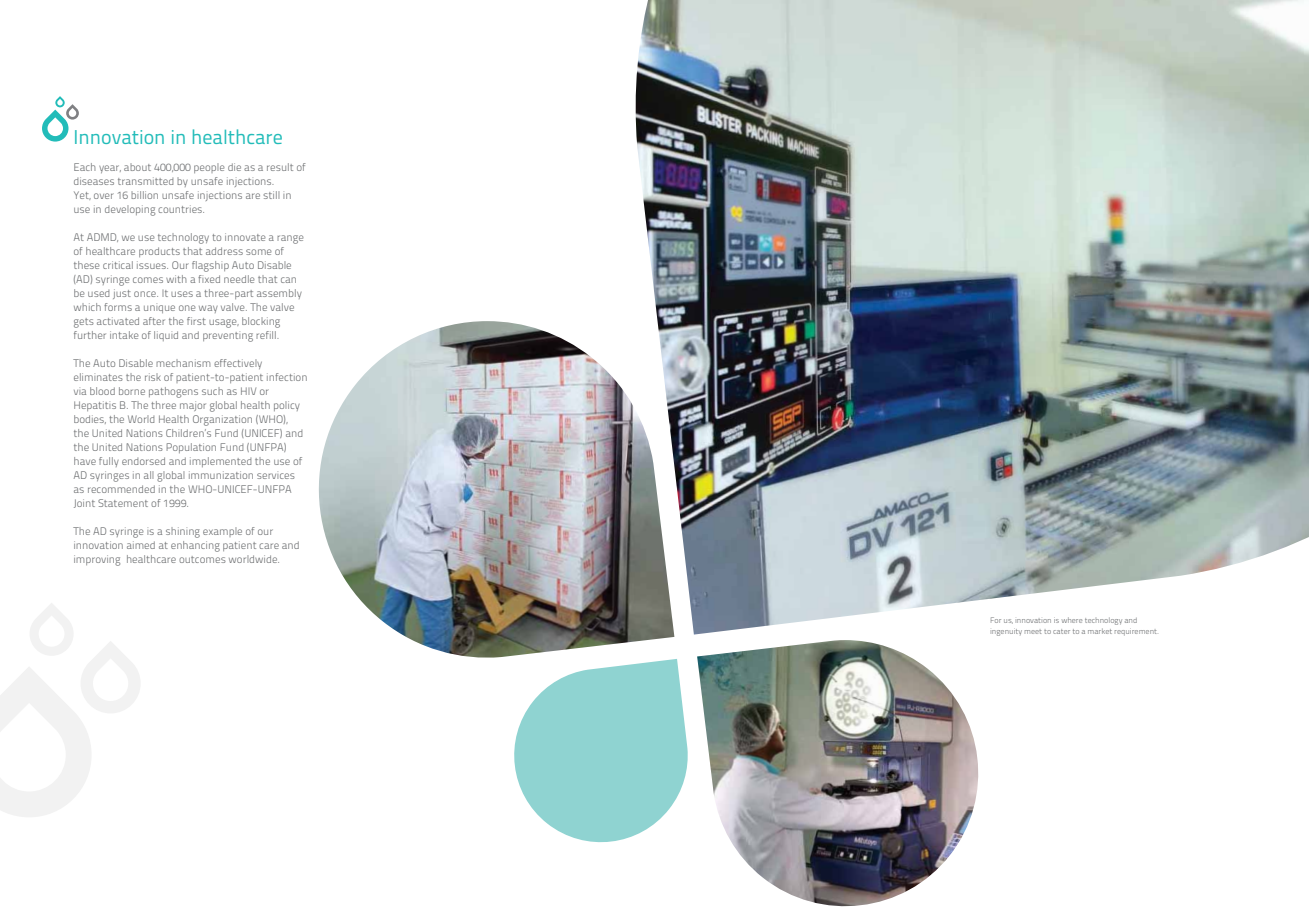
<style>
.page{position:relative;width:1309px;height:908px;background:#fff}
.page>*{position:absolute;margin:0;border:0;box-sizing:border-box;transform-origin:0 0}
.t1{font:20px "Titillium Text 22 L";color:#22bcb9}
.t2{font:300 11px/14px "Titillium Text 22 L";color:#6d6f71}
.t3{font:300 8px/12px "Titillium Text 22 L";color:#6d6f71}
</style>
<div class="page">
<img style="left:635px;top:0;width:674px;height:634px">
<img style="left:318px;top:321px;width:356px;height:337px">
<svg style="left:514px;top:659px;width:174px;height:184px"></svg>
<img style="left:697px;top:640px;width:282px;height:267px">
<svg style="left:42px;top:96px;width:37px;height:46px"></svg>
<svg style="left:0;top:603px;width:140px;height:214px"></svg>
<h1 class="t1" style="left:73px;top:130px;width:211px">Innovation in healthcare</h1>
<p class="t2" style="left:73px;top:162px;width:234px">Each year, about 400,000 people die as a result of diseases transmitted by unsafe injections.<br>Yet, over 16 billion unsafe injections are still in use in developing countries.</p>
<p class="t2" style="left:73px;top:232px;width:232px">At ADMD, we use technology to innovate a range of healthcare products that address some of these critical issues. Our flagship Auto Disable (AD) syringe comes with a fixed needle that can be used just once. It uses a three-part assembly which forms a unique one way valve. The valve gets activated after the first usage, blocking further intake of liquid and preventing refill.</p>
<p class="t2" style="left:73px;top:358px;width:236px">The Auto Disable mechanism effectively eliminates the risk of patient-to-patient infection via blood borne pathogens such as HIV or Hepatitis B. The three major global health policy bodies, the World Health Organization (WHO),<br>the United Nations Children’s Fund (UNICEF) and the United Nations Population Fund (UNFPA) have fully endorsed and implemented the use of AD syringes in all global immunization services as recommended in the WHO-UNICEF-UNFPA Joint Statement of 1999.</p>
<p class="t2" style="left:73px;top:526px;width:228px">The AD syringe is a shining example of our innovation aimed at enhancing patient care and improving healthcare outcomes worldwide.</p>
<p class="t3" style="left:990px;top:615px;width:170px">For us, innovation is where technology and ingenuity meet to cater to a market requirement.</p>
</div>
